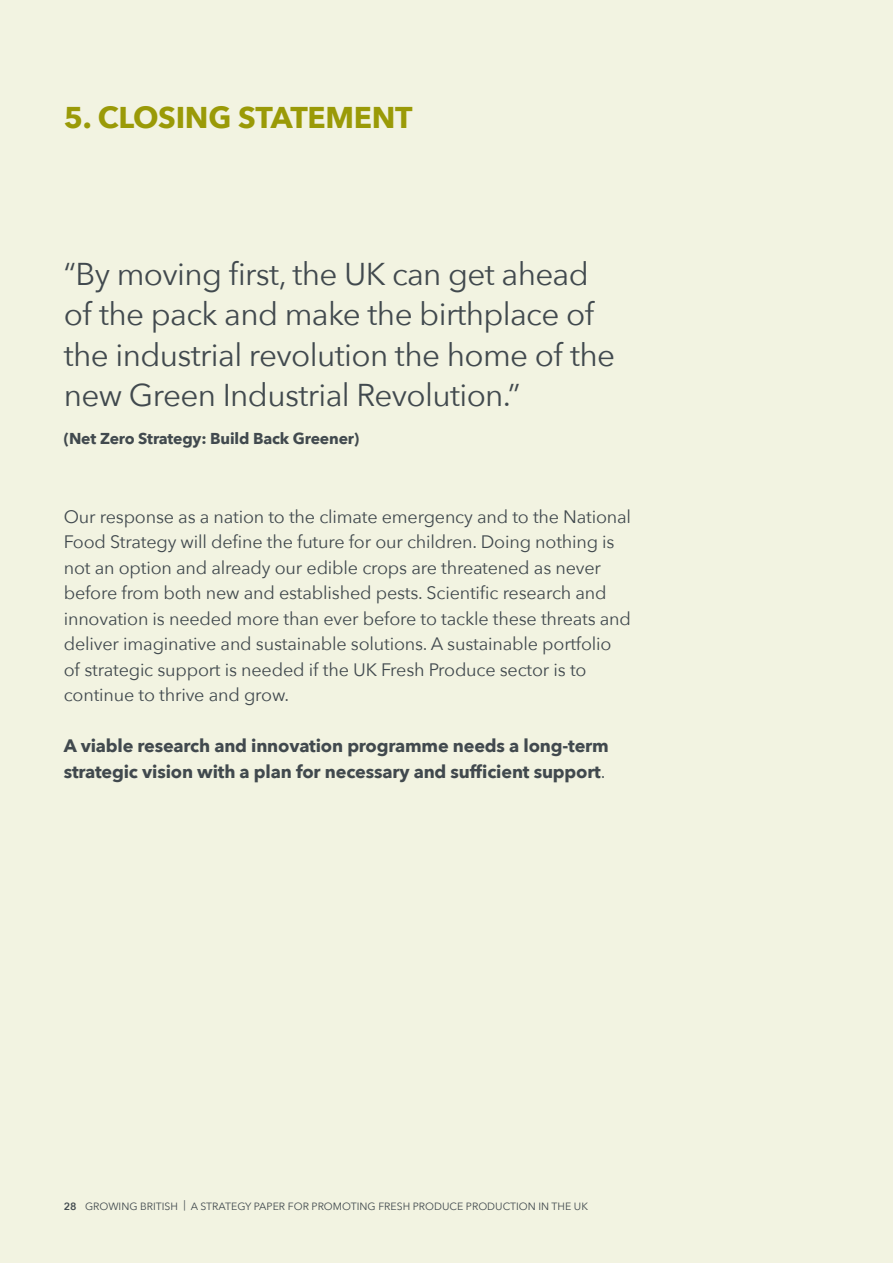
<style>
.page{position:relative;width:893px;height:1263px;background:#f2f3e1}
.page>*{position:absolute;margin:0;border:0;box-sizing:border-box;transform-origin:0 0}
.t1{font:31.5px/40.5px "Avenir Next";letter-spacing:-.02em;color:#41494e}
.TITLE_20_26{font:700 30px "Avenir Next";letter-spacing:-.01em;color:#9a9a07}
.BODY_COPY_10_5_14{font:18px/25.5px "Avenir Next";letter-spacing:-.01em;color:#41494e}
.BODY_COPY_10_5_14-2{font:700 18px/25.5px "Avenir Next";letter-spacing:-.01em;color:#41494e}
.t2{font:700 15.75px "Avenir Next";letter-spacing:-.01em;color:#41494e}
.t3{font:10.5px "Avenir Next";color:#41494e}
.s1{font-weight:400}
.s2{font-weight:600}
</style>
<div class="page">
<p class="TITLE_20_26" style="left:64px;top:91px;width:350px">5. CLOSING STATEMENT</p>
<p class="t1" style="left:64px;top:252px;width:553px">“By moving first, the UK can get ahead of the pack and make the birthplace of the industrial revolution the home of the new Green Industrial Revolution.”</p>
<p class="t2" style="left:64px;top:425px;width:297px">(Net Zero Strategy: Build Back Greener)</p>
<p class="BODY_COPY_10_5_14" style="left:64px;top:503px;width:569px">Our response as a nation to the climate emergency and to the National Food Strategy will define the future for our children. Doing nothing is not an option and already our edible crops are threatened as never before from both new and established pests. Scientific research and innovation is needed more than ever before to tackle these threats and deliver imaginative and sustainable solutions. A sustainable portfolio of strategic support is needed if the UK Fresh Produce sector is to continue to thrive and grow.</p>
<p class="BODY_COPY_10_5_14-2" style="left:64px;top:733px;width:547px">A viable research and innovation programme needs a long-term strategic vision with a plan for necessary and sufficient support<span class="s1">.</span></p>
<p class="t3" style="left:64px;top:1197px;width:526px"><span class="s2">28</span> GROWING BRITISH | A STRATEGY PAPER FOR PROMOTING FRESH PRODUCE PRODUCTION IN THE UK</p>
</div>
